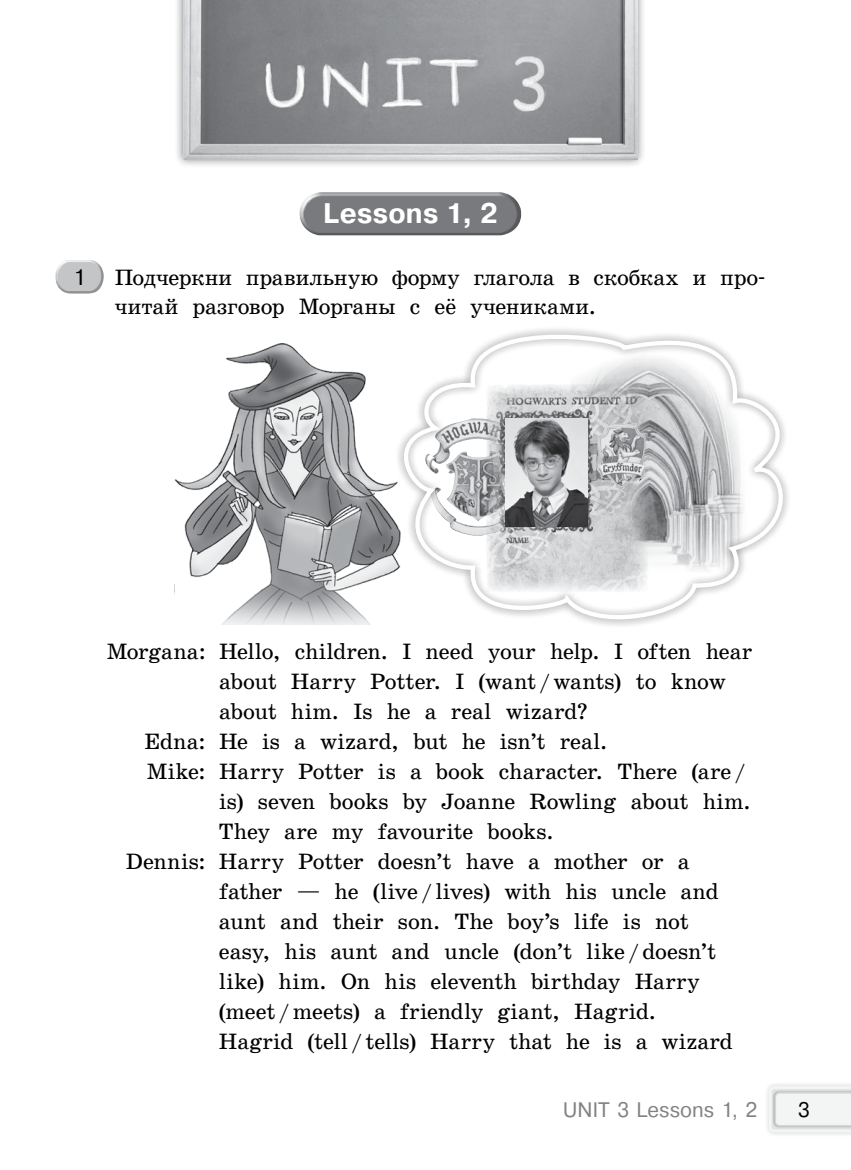
<style>
.page{position:relative;width:851px;height:1170px;background:#fff}
.page>*{position:absolute;margin:0;border:0;box-sizing:border-box;transform-origin:0 0}
.t1{font:28.35px "Pragmatica Bold C";letter-spacing:.01em;color:#fff}
.t2{font:22.5px/28.5px "School Book AC";letter-spacing:-.005em;color:#000}
.t3{font:22.5px "Pragmatica Book C";color:#000}
.t4{font:21px "Pragmatica Book C";letter-spacing:.005em;color:#808284}
.t5{font:21px "Pragmatica Book C";color:#000}
</style>
<div class="page">
<div style="left:763px;top:1081px;width:87px;height:55px;background:#f3f4f4"></div>
<svg style="left:772px;top:1089px;width:78px;height:41px"></svg>
<div style="left:174px;top:0;width:472px;height:169px;background:#000;opacity:.49"></div>
<img style="left:183px;top:0;width:454px;height:160px">
<img style="left:299px;top:192px;width:222px;height:43px">
<img style="left:55px;top:260px;width:49px;height:33px">
<img style="left:174px;top:343px;width:211px;height:281px">
<svg style="left:385px;top:329px;width:403px;height:297px"></svg>
<p class="t1" style="left:323px;top:197px;width:176px">Lessons 1, 2</p>
<p class="t3" style="left:73px;top:264px;width:14px">1</p>
<p class="t2" style="left:115px;top:263px;width:652px">Подчеркни правильную форму глагола в скобках и про&shy;читай разговор Морганы с её учениками.</p>
<p class="t2" style="left:107px;top:637px;width:647px">Morgana: Hello, children. I need your help. I often hear</p>
<p class="t2" style="left:219px;top:667px;width:508px">about Harry Potter. I (want /wants) to know</p>
<p class="t2" style="left:219px;top:697px;width:370px">about him. Is he a real wizard?</p>
<p class="t2" style="left:144px;top:727px;width:464px">Edna: He is a wizard, but he isn’t real.</p>
<p class="t2" style="left:147px;top:757px;width:600px">Mike: Harry Potter is a book character. There (are /</p>
<p class="t2" style="left:219px;top:787px;width:533px">is) seven books by Joanne Rowling about him.</p>
<p class="t2" style="left:219px;top:817px;width:336px">They are my favourite books.</p>
<p class="t2" style="left:126px;top:847px;width:565px">Dennis: Harry Potter doesn’t have a mother or a</p>
<p class="t2" style="left:219px;top:877px;width:501px">father — he (live / lives) with his uncle and</p>
<p class="t2" style="left:219px;top:907px;width:471px">aunt and their son. The boy’s life is not</p>
<p class="t2" style="left:219px;top:937px;width:498px">easy, his aunt and uncle (don’t like /doesn’t</p>
<p class="t2" style="left:219px;top:967px;width:482px">like) him. On his eleventh birthday Harry</p>
<p class="t2" style="left:219px;top:997px;width:439px">(meet /meets) a friendly giant, Hagrid.</p>
<p class="t2" style="left:219px;top:1027px;width:515px">Hagrid (tell / tells) Harry that he is a wizard</p>
<p class="t4" style="left:563px;top:1097px;width:195px">UNIT 3 Lessons 1, 2</p>
<p class="t5" style="left:798px;top:1097px;width:13px">3</p>
</div>
